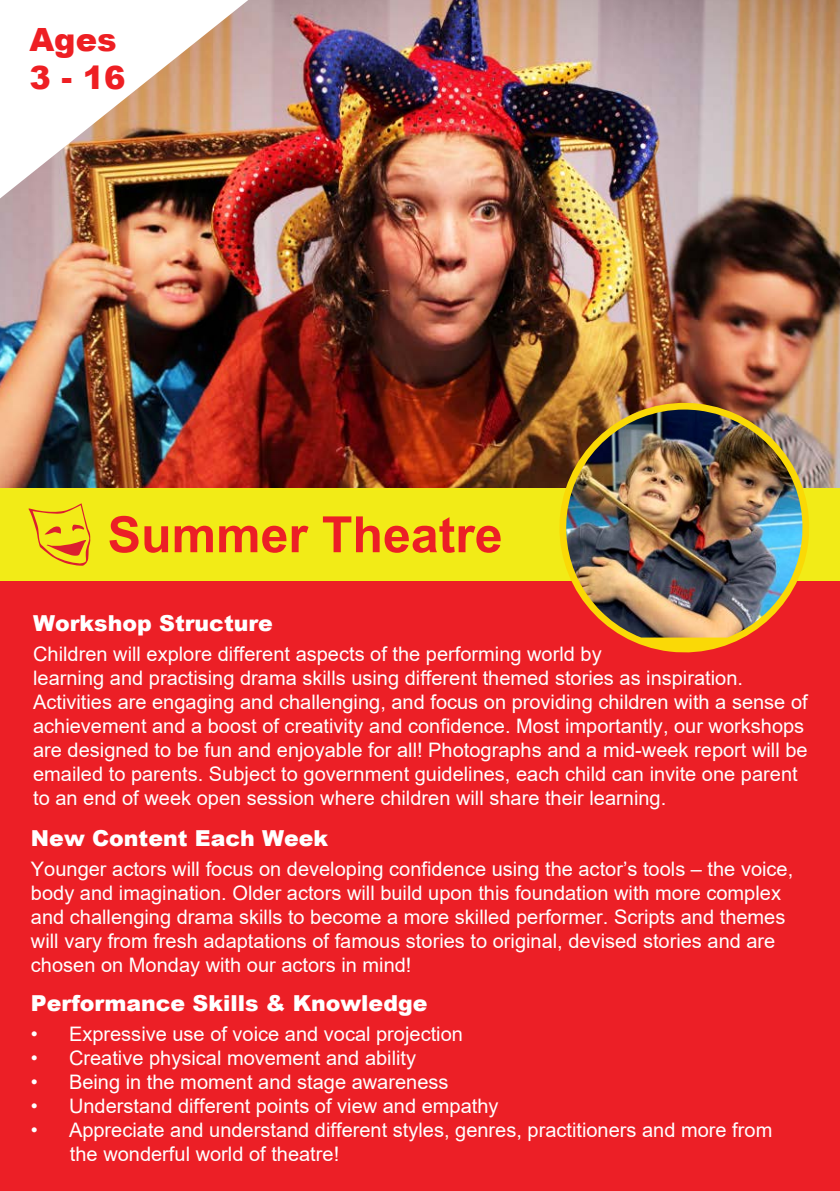
<style>
.page{position:relative;width:840px;height:1191px;background:#fff}
.page>*{position:absolute;margin:0;border:0;box-sizing:border-box;transform-origin:0 0}
.t1{font:700 50px "Arial";color:#ec1f26}
.t2{font:900 32px/38.4px "Arial";color:#ee1f23}
.t3{font:900 22px "Arial";color:#fff}
.t4{font:20px/24px "Arial";color:#fff}
</style>
<div class="page">
<div style="left:0;top:0;width:839px;height:1191px;background:#ec1f26"></div>
<img style="left:0;top:0;width:839px;height:489px">
<div style="left:0;top:489px;width:839px;height:92px;background:#f2eb17"></div>
<img style="left:552px;top:396px;width:263px;height:257px">
<img style="left:560px;top:409px;width:248px;height:228px">
<img style="left:0;top:0;width:277px;height:209px">
<svg style="left:28px;top:503px;width:63px;height:63px"></svg>
<h2 class="t2" style="left:29px;top:19px;width:98px">Ages<br>3 - 16</h2>
<h1 class="t1" style="left:108px;top:499px;width:396px">Summer Theatre</h1>
<p class="t3" style="left:33px;top:607px;width:241px">Workshop Structure</p>
<p class="t4" style="left:33px;top:642px;width:775px">Children will explore different aspects of the performing world by<br>learning and practising drama skills using different themed stories as inspiration.<br>Activities are engaging and challenging, and focus on providing children with a sense of achievement and a boost of creativity and confidence. Most importantly, our workshops are designed to be fun and enjoyable for all! Photographs and a mid-week report will be emailed to parents. Subject to government guidelines, each child can invite one parent to an end of week open session where children will share their learning.</p>
<p class="t3" style="left:31px;top:822px;width:299px">New Content Each Week</p>
<p class="t4" style="left:31px;top:857px;width:763px">Younger actors will focus on developing confidence using the actor’s tools – the voice, body and imagination. Older actors will build upon this foundation with more complex and challenging drama skills to become a more skilled performer. Scripts and themes will vary from fresh adaptations of famous stories to original, devised stories and are chosen on Monday with our actors in mind!</p>
<p class="t3" style="left:31px;top:987px;width:398px">Performance Skills &amp; Knowledge</p>
<p class="t4" style="left:31px;top:1021px;width:433px">• Expressive use of voice and vocal projection</p>
<p class="t4" style="left:31px;top:1045px;width:386px">• Creative physical movement and ability</p>
<p class="t4" style="left:31px;top:1069px;width:419px">• Being in the moment and stage awareness</p>
<p class="t4" style="left:31px;top:1093px;width:469px">• Understand different points of view and empathy</p>
<p class="t4" style="left:70px;top:1117px;width:703px;text-indent:-39px">• Appreciate and understand different styles, genres, practitioners and more from the wonderful world of theatre!</p>
</div>
